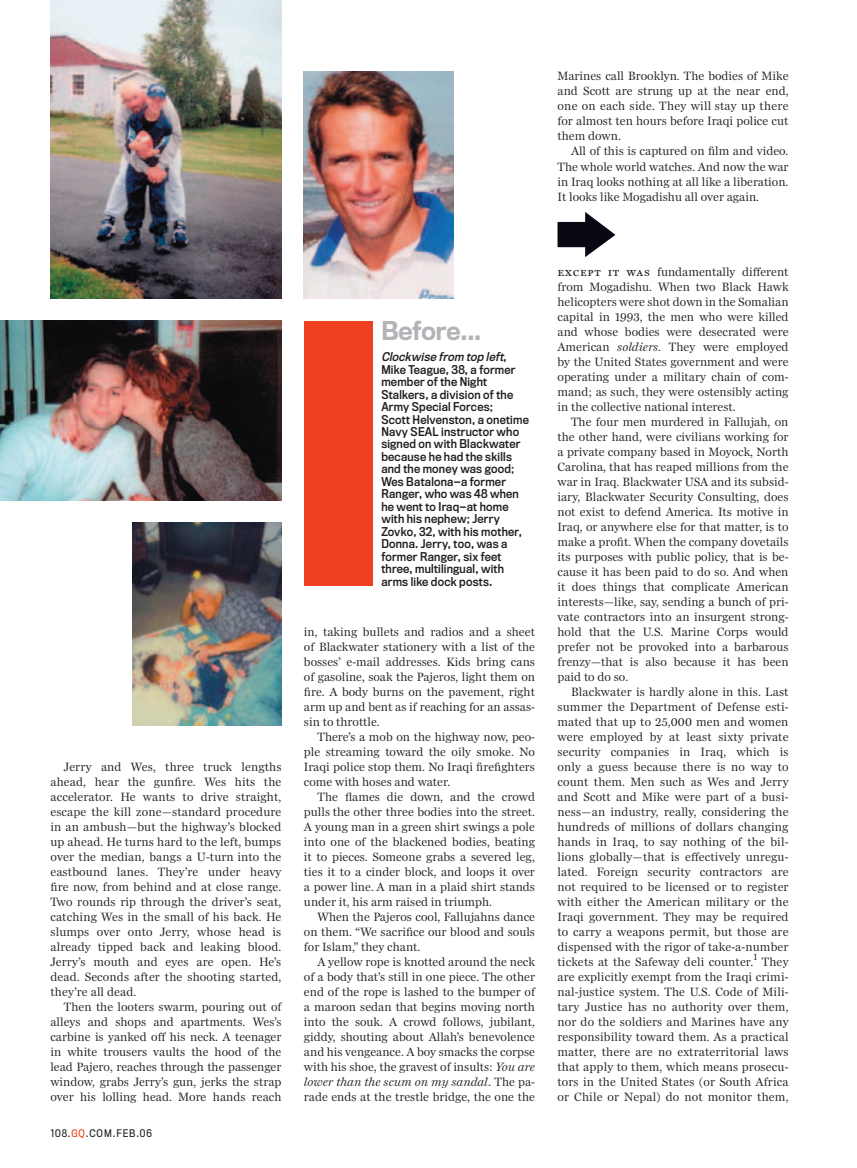
<style>
.page{position:relative;width:857px;height:1168px;background:#fff}
.page>*{position:absolute;margin:0;border:0;box-sizing:border-box;transform-origin:0 0}
.t1{font:500 condensed 24px "Titling Gothic FB";color:#b2b3b7}
.t2{font:12.3px/15px "Miller Daily One";color:#231f20;text-align:justify}
.t3{font:11.25px/12.5px "Titling Gothic FB Standard Narrow";letter-spacing:.02em;color:#231f20}
.t4{font:condensed 9.75px "Titling Gothic FB";letter-spacing:.1em;color:#231f20}
.s1{color:#ef4022}
.s2{font-style:italic}
.s3{font-family:"Miller Text Roman SC"}
</style>
<div class="page">
<img style="left:0;top:320px;width:281px;height:180px">
<img style="left:50px;top:0;width:231px;height:299px">
<img style="left:133px;top:522px;width:148px;height:203px">
<img style="left:304px;top:71px;width:150px;height:228px">
<div style="left:304px;top:320px;width:68px;height:265px;background:#ef4022"></div>
<svg style="left:557px;top:212px;width:58px;height:45px"></svg>
<p class="t2" style="left:557px;top:69px;width:233px">Marines call Brooklyn. The bodies of Mike and Scott are strung up at the near end, one on each side. They will stay up there for almost ten hours before Iraqi police cut them down.</p>
<p class="t2" style="left:557px;top:144px;width:232px;text-indent:14px">All of this is captured on film and video.<br>The whole world watches. And now the war in Iraq looks nothing at all like a liberation.<br>It looks like Mogadishu all over again.</p>
<p class="t2" style="left:50px;top:759px;width:232px;text-indent:14px">Jerry and Wes, three truck lengths ahead, hear the gunfire. Wes hits the accelerator. He wants to drive straight, escape the kill zone—standard procedure in an ambush—but the highway’s blocked up ahead. He turns hard to the left, bumps over the median, bangs a U-turn into the eastbound lanes. They’re under heavy fire now, from behind and at close range.<br>Two rounds rip through the driver’s seat, catching Wes in the small of his back. He slumps over onto Jerry, whose head is already tipped back and leaking blood.<br>Jerry’s mouth and eyes are open. He’s dead. Seconds after the shooting started, they’re all dead.</p>
<p class="t2" style="left:50px;top:999px;width:232px;text-indent:14px">Then the looters swarm, pouring out of alleys and shops and apartments. Wes’s carbine is yanked o≠ his neck. A teenager in white trousers vaults the hood of the lead Pajero, reaches through the passenger window, grabs Jerry’s gun, jerks the strap over his lolling head. More hands reach</p>
<p class="t4" style="left:50px;top:1127px;width:103px">108.<span class="s1">GQ</span>.COM.FEB.06</p>
<h1 class="t1" style="left:381px;top:316px;width:102px">Before...</h1>
<p class="t3" style="left:381px;top:350px;width:149px"><span class="s2">Clockwise from top left</span>,<br>Mike Teague, 38, a former member of the Night<br>Stalkers, a division of the<br>Army Special Forces;<br>Scott Helvenston, a onetime<br>Navy SEAL instructor who signed on with Blackwater because he had the skills and the money was good;<br>Wes Batalona—a former<br>Ranger, who was 48 when he went to Iraq—at home with his nephew; Jerry<br>Zovko, 32, with his mother,<br>Donna. Jerry, too, was a former Ranger, six feet three, multilingual, with arms like dock posts.</p>
<p class="t2" style="left:304px;top:624px;width:233px">in, taking bullets and radios and a sheet of Blackwater stationery with a list of the bosses’ e-mail addresses. Kids bring cans of gasoline, soak the Pajeros, light them on fire. A body burns on the pavement, right arm up and bent as if reaching for an assas&shy;sin to throttle.</p>
<p class="t2" style="left:304px;top:729px;width:233px;text-indent:14px">There’s a mob on the highway now, peo&shy;ple streaming toward the oily smoke. No Iraqi police stop them. No Iraqi firefighters come with hoses and water.</p>
<p class="t2" style="left:304px;top:789px;width:233px;text-indent:14px">The flames die down, and the crowd pulls the other three bodies into the street.<br>A young man in a green shirt swings a pole into one of the blackened bodies, beating it to pieces. Someone grabs a severed leg, ties it to a cinder block, and loops it over a power line. A man in a plaid shirt stands under it, his arm raised in triumph.</p>
<p class="t2" style="left:304px;top:909px;width:233px;text-indent:14px">When the Pajeros cool, Fallujahns dance on them. “We sacrifice our blood and souls for Islam,” they chant.</p>
<p class="t2" style="left:304px;top:954px;width:233px;text-indent:14px">A yellow rope is knotted around the neck of a body that’s still in one piece. The other end of the rope is lashed to the bumper of a maroon sedan that begins moving north into the souk. A crowd follows, jubilant, giddy, shouting about Allah’s benevolence and his vengeance. A boy smacks the corpse with his shoe, the gravest of insults: <span class="s2">You are lower than the scum on my sandal.</span> The pa&shy;rade ends at the trestle bridge, the one the</p>
<p class="t2" style="left:557px;top:264px;width:233px"><span class="s3">except it was</span> fundamentally di≠erent from Mogadishu. When two Black Hawk helicopters were shot down in the Somalian capital in 1993, the men who were killed and whose bodies were desecrated were American <span class="s2">soldiers</span>. They were employed by the United States government and were operating under a military chain of com&shy;mand; as such, they were ostensibly acting in the collective national interest.</p>
<p class="t2" style="left:557px;top:414px;width:233px;text-indent:14px">The four men murdered in Fallujah, on the other hand, were civilians working for a private company based in Moyock, North Carolina, that has reaped millions from the war in Iraq. Blackwater USA and its subsid&shy;iary, Blackwater Security Consulting, does not exist to defend America. Its motive in Iraq, or anywhere else for that matter, is to make a profit. When the company dovetails its purposes with public policy, that is be&shy;cause it has been paid to do so. And when it does things that complicate American interests—like, say, sending a bunch of pri&shy;vate contractors into an insurgent strong&shy;hold that the U.S. Marine Corps would prefer not be provoked into a barbarous frenzy—that is also because it has been paid to do so.</p>
<p class="t2" style="left:557px;top:684px;width:233px;text-indent:14px">Blackwater is hardly alone in this. Last summer the Department of Defense esti&shy;mated that up to 25,000 men and women were employed by at least sixty private security companies in Iraq, which is only a guess because there is no way to count them. Men such as Wes and Jerry and Scott and Mike were part of a busi&shy;ness—an industry, really, considering the hundreds of millions of dollars changing hands in Iraq, to say nothing of the bil&shy;lions globally—that is e≠ectively unregu&shy;lated. Foreign security contractors are not required to be licensed or to register with either the American military or the Iraqi government. They may be required to carry a weapons permit, but those are dispensed with the rigor of take-a-number tickets at the Safeway deli counter.<sup>1</sup> They are explicitly exempt from the Iraqi crimi&shy;nal-justice system. The U.S. Code of Mili&shy;tary Justice has no authority over them, nor do the soldiers and Marines have any responsibility toward them. As a practical matter, there are no extraterritorial laws that apply to them, which means prosecu&shy;tors in the United States (or South Africa or Chile or Nepal) do not monitor them,</p>
</div>
